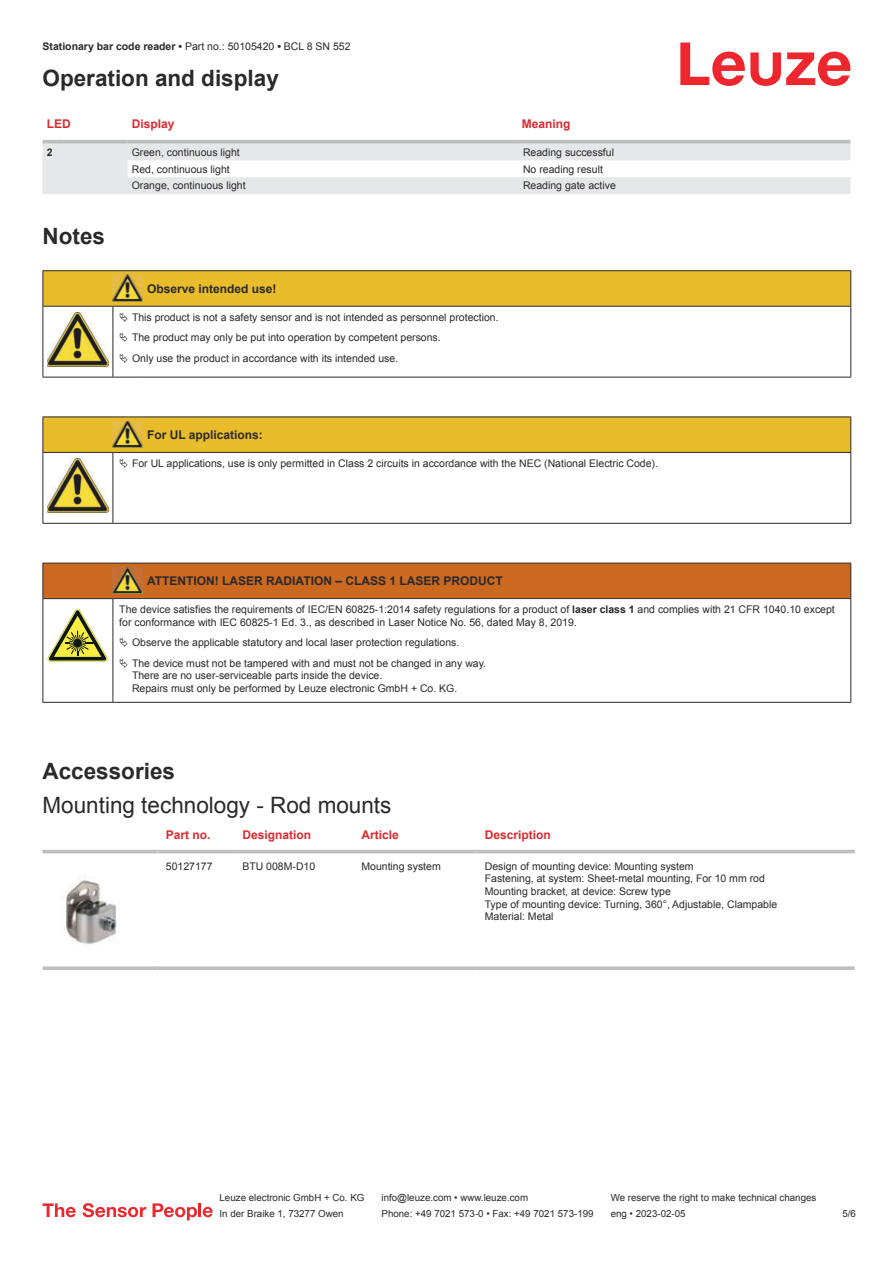
<style>
.page{position:relative;width:893px;height:1263px;background:#fff}
.page>*{position:absolute;margin:0;border:0;box-sizing:border-box;transform-origin:0 0}
.t1{font:700 22.5px "Arial";color:#2b292a}
.t2{font:22.5px "Arial";color:#2b292a}
.t3{font:700 12px "Arial";color:#2b292a}
.t4{font:700 12px "Arial";color:#db2a30}
.t5{font:10.5px/12.6px "Arial";color:#2b292a}
.t6{font:700 10.5px "Arial";color:#2b292a}
.t7{font:9.75px "Arial";color:#2b292a}
.s1{font-weight:400}
.s2{font-weight:700}
</style>
<div class="page">
<svg style="left:680px;top:43px;width:170px;height:43px"></svg>
<svg style="left:43px;top:143px;width:807px;height:51px"></svg>
<hr style="left:43px;top:140px;width:21px;height:3px;background:#bdbfc1">
<hr style="left:64px;top:140px;width:64px;height:3px;background:#bdbfc1">
<hr style="left:128px;top:140px;width:391px;height:3px;background:#bdbfc1">
<hr style="left:519px;top:140px;width:331px;height:3px;background:#bdbfc1">
<svg style="left:43px;top:849px;width:812px;height:5px;fill:#efeff0"></svg>
<hr style="left:43px;top:850px;width:114px;height:3px;background:#bdbfc1">
<hr style="left:157px;top:850px;width:77px;height:3px;background:#bdbfc1">
<hr style="left:234px;top:850px;width:119px;height:3px;background:#bdbfc1">
<hr style="left:353px;top:850px;width:123px;height:3px;background:#bdbfc1">
<hr style="left:476px;top:850px;width:379px;height:3px;background:#bdbfc1">
<svg style="left:43px;top:966px;width:114px;height:4px"></svg>
<svg style="left:157px;top:966px;width:77px;height:4px"></svg>
<svg style="left:234px;top:966px;width:119px;height:4px"></svg>
<svg style="left:353px;top:966px;width:123px;height:4px"></svg>
<svg style="left:476px;top:966px;width:379px;height:4px;background:#c3c5c7"></svg>
<img style="left:63px;top:875px;width:57px;height:69px">
<svg style="left:43px;top:1203px;width:33px;height:14px"></svg>
<svg style="left:83px;top:1203px;width:63px;height:14px"></svg>
<svg style="left:153px;top:1203px;width:44px;height:17px"></svg>
<hr style="left:198px;top:1203px;width:3px;height:14px;background:#ed272d">
<svg style="left:203px;top:1207px;width:10px;height:10px"></svg>
<hr style="left:43px;top:270px;width:70px;height:1px;background:#2b292a">
<hr style="left:113px;top:270px;width:30px;height:1px;background:#2b292a">
<hr style="left:143px;top:270px;width:708px;height:1px;background:#2b292a">
<hr style="left:43px;top:377px;width:70px;height:1px;background:#2b292a">
<hr style="left:113px;top:377px;width:30px;height:1px;background:#2b292a">
<hr style="left:143px;top:377px;width:708px;height:1px;background:#2b292a">
<div style="left:44px;top:417px;width:806px;height:35px;background:#e8bc2a"></div>
<svg style="left:44px;top:453px;width:806px;height:70px"></svg>
<hr style="left:43px;top:416px;width:70px;height:1px;background:#2b292a">
<hr style="left:43px;top:417px;width:1px;height:35px;background:#2b292a">
<hr style="left:43px;top:452px;width:70px;height:1px;background:#2b292a">
<hr style="left:113px;top:416px;width:30px;height:1px;background:#2b292a">
<hr style="left:113px;top:452px;width:30px;height:1px;background:#2b292a">
<hr style="left:143px;top:416px;width:708px;height:1px;background:#2b292a">
<hr style="left:850px;top:417px;width:1px;height:35px;background:#2b292a">
<hr style="left:143px;top:452px;width:708px;height:1px;background:#2b292a">
<hr style="left:43px;top:453px;width:1px;height:66px;background:#2b292a">
<hr style="left:113px;top:453px;width:1px;height:66px;background:#2b292a">
<hr style="left:850px;top:453px;width:1px;height:66px;background:#2b292a">
<hr style="left:43px;top:523px;width:70px;height:1px;background:#2b292a">
<hr style="left:113px;top:523px;width:30px;height:1px;background:#2b292a">
<hr style="left:143px;top:523px;width:708px;height:1px;background:#2b292a">
<img style="left:113px;top:421px;width:30px;height:26px">
<img style="left:47px;top:459px;width:61px;height:54px">
<div style="left:115px;top:453px;width:734px;height:21px;background:#fff"></div>
<div style="left:44px;top:564px;width:806px;height:34px;background:#ca691f"></div>
<svg style="left:44px;top:599px;width:806px;height:103px"></svg>
<hr style="left:43px;top:563px;width:70px;height:1px;background:#2b292a">
<hr style="left:43px;top:563px;width:1px;height:35px;background:#2b292a">
<hr style="left:43px;top:598px;width:70px;height:1px;background:#2b292a">
<hr style="left:113px;top:563px;width:30px;height:1px;background:#2b292a">
<hr style="left:113px;top:598px;width:30px;height:1px;background:#2b292a">
<hr style="left:143px;top:563px;width:708px;height:1px;background:#2b292a">
<hr style="left:850px;top:563px;width:1px;height:35px;background:#2b292a">
<hr style="left:143px;top:598px;width:708px;height:1px;background:#2b292a">
<hr style="left:43px;top:599px;width:1px;height:99px;background:#2b292a">
<hr style="left:113px;top:599px;width:1px;height:99px;background:#2b292a">
<hr style="left:850px;top:599px;width:1px;height:99px;background:#2b292a">
<hr style="left:43px;top:702px;width:70px;height:1px;background:#2b292a">
<hr style="left:113px;top:702px;width:30px;height:1px;background:#2b292a">
<hr style="left:143px;top:702px;width:708px;height:1px;background:#2b292a">
<img style="left:113px;top:567px;width:30px;height:27px">
<svg style="left:47px;top:609px;width:60px;height:53px"></svg>
<svg style="left:115px;top:599px;width:734px;height:99px"></svg>
<svg style="left:43px;top:271px;width:808px;height:106px"></svg>
<svg style="left:120px;top:638px;width:8px;height:9px"></svg>
<svg style="left:120px;top:658px;width:8px;height:9px"></svg>
<p class="t6" style="left:43px;top:43px;width:310px">Stationary bar code reader • <span class="s1">Part no.: 50105420</span> • <span class="s1">BCL 8 SN 552</span></p>
<h1 class="t1" style="left:43px;top:70px;width:238px">Operation and display</h1>
<p class="t4" style="left:47px;top:119px;width:25px">LED</p>
<p class="t4" style="left:132px;top:119px;width:44px">Display</p>
<p class="t4" style="left:522px;top:119px;width:50px">Meaning</p>
<p class="t6" style="left:47px;top:148px;width:7px">2</p>
<p class="t5" style="left:132px;top:147px;width:109px">Green, continuous light</p>
<p class="t5" style="left:523px;top:147px;width:93px">Reading successful</p>
<p class="t5" style="left:132px;top:163px;width:100px">Red, continuous light</p>
<p class="t5" style="left:523px;top:163px;width:81px">No reading result</p>
<p class="t5" style="left:132px;top:180px;width:115px">Orange, continuous light</p>
<p class="t5" style="left:523px;top:180px;width:94px">Reading gate active</p>
<h1 class="t1" style="left:43px;top:228px;width:64px">Notes</h1>
<p class="t3" style="left:147px;top:284px;width:131px">Observe intended use!</p>
<p class="t5" style="left:132px;top:308px;width:368px;line-height:20.2px">This product is not a safety sensor and is not intended as personnel protection.<br>The product may only be put into operation by competent persons.<br>Only use the product in accordance with its intended use.</p>
<p class="t3" style="left:147px;top:430px;width:117px">For UL applications:</p>
<p class="t5" style="left:132px;top:458px;width:527px">For UL applications, use is only permitted in Class 2 circuits in accordance with the NEC (National Electric Code).</p>
<p class="t3" style="left:147px;top:576px;width:357px">ATTENTION! LASER RADIATION – CLASS 1 LASER PRODUCT</p>
<p class="t5" style="left:119px;top:604px;width:717px">The device satisfies the requirements of IEC/EN 60825-1:2014 safety regulations for a product of <span class="s2">laser class 1</span> and complies with 21 CFR 1040.10 except for conformance with IEC 60825-1 Ed. 3., as described in Laser Notice No. 56, dated May 8, 2019.</p>
<p class="t5" style="left:132px;top:633px;width:356px;line-height:20.2px">Observe the applicable statutory and local laser protection regulations.<br>The device must not be tampered with and must not be changed in any way.</p>
<p class="t5" style="left:132px;top:670px;width:327px">There are no user-serviceable parts inside the device.<br>Repairs must only be performed by Leuze electronic GmbH + Co. KG.</p>
<h1 class="t1" style="left:43px;top:763px;width:134px">Accessories</h1>
<h1 class="t2" style="left:43px;top:796px;width:350px">Mounting technology - Rod mounts</h1>
<p class="t4" style="left:166px;top:830px;width:46px">Part no.</p>
<p class="t4" style="left:242px;top:830px;width:70px">Designation</p>
<p class="t4" style="left:361px;top:830px;width:39px">Article</p>
<p class="t4" style="left:485px;top:830px;width:68px">Description</p>
<p class="t5" style="left:166px;top:861px;width:48px">50127177</p>
<p class="t5" style="left:242px;top:861px;width:74px">BTU 008M-D10</p>
<p class="t5" style="left:361px;top:861px;width:81px">Mounting system</p>
<p class="t5" style="left:485px;top:861px;width:294px">Design of mounting device: Mounting system<br>Fastening, at system: Sheet-metal mounting, For 10 mm rod Mounting bracket, at device: Screw type<br>Type of mounting device: Turning, 360°, Adjustable, Clampable Material: Metal</p>
<p class="t7" style="left:220px;top:1194px;width:146px">Leuze electronic GmbH + Co. KG</p>
<p class="t7" style="left:381px;top:1194px;width:148px">info@leuze.com • www.leuze.com</p>
<p class="t7" style="left:611px;top:1194px;width:207px">We reserve the right to make technical changes</p>
<p class="t7" style="left:220px;top:1210px;width:126px">In der Braike 1, 73277 Owen</p>
<p class="t7" style="left:381px;top:1210px;width:214px">Phone: +49 7021 573-0 • Fax: +49 7021 573-199</p>
<p class="t7" style="left:611px;top:1210px;width:76px">eng • 2023-02-05</p>
<p class="t7" style="left:842px;top:1210px;width:15px">5 /6</p>
</div>
